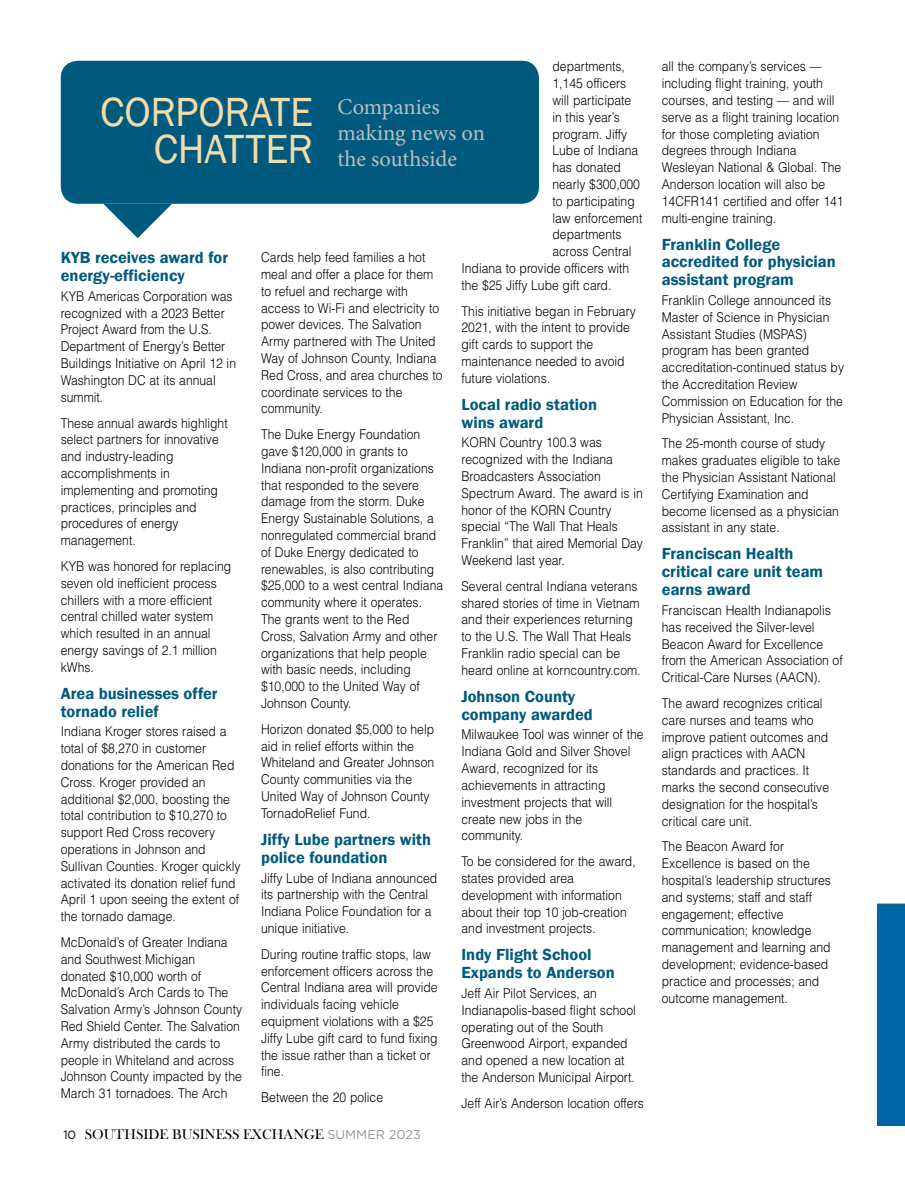
<style>
.page{position:relative;width:905px;height:1202px;background:#fff}
.page>*{position:absolute;margin:0;border:0;box-sizing:border-box;transform-origin:0 0}
.t1{font:41.85px "Franklin Gothic";color:#f3dcaa}
.t2{font:22.5px/25.8px "Minion Pro";color:#bcbec0}
.t3{font:600 16.5px/17.9px "Franklin Gothic";color:#005a7d}
.t4{font:14.25px "Bask Old Face";color:#000}
.t5{font:300 13.5px/16.8px "Helvetica";color:#000;scale:.9 1}
.s1{font-family:"Gotham";font-size:12px}
.s2{font-family:"Gotham";font-size:12.75px;color:#939598}
</style>
<div class="page">
<div style="left:878px;top:903px;width:26px;height:222px;background:#0265a8"></div>
<div style="left:61px;top:61px;width:478px;height:143px;background:#005a7d;border-radius:17px"></div>
<svg style="left:103px;top:204px;width:69px;height:34px"></svg>
<p class="t5" style="left:552px;top:58px;width:82px">departments,</p>
<p class="t5" style="left:552px;top:75px;width:83px">1,145 officers</p>
<p class="t5" style="left:552px;top:91px;width:89px">will participate</p>
<p class="t5" style="left:552px;top:108px;width:76px">in this year’s</p>
<p class="t5" style="left:552px;top:125px;width:85px">program. Jiffy</p>
<p class="t5" style="left:552px;top:142px;width:97px">Lube of Indiana</p>
<p class="t5" style="left:552px;top:159px;width:78px">has donated</p>
<p class="t5" style="left:552px;top:175px;width:99px">nearly $300,000</p>
<p class="t5" style="left:552px;top:192px;width:93px">to participating</p>
<p class="t5" style="left:552px;top:209px;width:101px">law enforcement</p>
<p class="t5" style="left:552px;top:226px;width:78px">departments</p>
<p class="t5" style="left:552px;top:242px;width:89px">across Central</p>
<p class="t5" style="left:461px;top:259px;width:188px">Indiana to provide officers with</p>
<p class="t5" style="left:461px;top:276px;width:168px">the $25 Jiffy Lube gift card.</p>
<p class="t5" style="left:461px;top:302px;width:195px">This initiative began in February<br>2021, with the intent to provide gift cards to support the maintenance needed to avoid future violations.</p>
<p class="t3" style="left:461px;top:395px;width:137px">Local radio station wins award</p>
<p class="t5" style="left:461px;top:434px;width:203px">KORN Country 100.3 was recognized with the Indiana<br>Broadcasters Association<br>Spectrum Award. The award is in honor of the KORN Country special “The Wall That Heals<br>Franklin” that aired Memorial Day<br>Weekend last year.</p>
<p class="t5" style="left:461px;top:577px;width:200px">Several central Indiana veterans shared stories of time in Vietnam and their experiences returning to the U.S. The Wall That Heals<br>Franklin radio special can be heard online at korncountry.com.</p>
<p class="t3" style="left:461px;top:687px;width:133px">Johnson County company awarded</p>
<p class="t5" style="left:461px;top:726px;width:204px">Milwaukee Tool was winner of the<br>Indiana Gold and Silver Shovel<br>Award, recognized for its achievements in attracting investment projects that will create new jobs in the community.</p>
<p class="t5" style="left:461px;top:852px;width:195px">To be considered for the award, states provided area development with information about their top 10 job-creation and investment projects.</p>
<p class="t3" style="left:461px;top:946px;width:155px">Indy Flight School<br>Expands to Anderson</p>
<p class="t5" style="left:461px;top:984px;width:195px">Jeff Air Pilot Services, an<br>Indianapolis-based flight school operating out of the South<br>Greenwood Airport, expanded and opened a new location at the Anderson Municipal Airport.</p>
<p class="t5" style="left:461px;top:1094px;width:204px">Jeff Air’s Anderson location offers</p>
<h1 class="t1" style="left:100px;top:86px;width:49px">CORPORAT</h1>
<h1 class="t1" style="left:290px;top:86px;width:24px">E</h1>
<h1 class="t1" style="left:154px;top:123px;width:23px">CHATT</h1>
<h1 class="t1" style="left:265px;top:123px;width:37px">ER</h1>
<h2 class="t2" style="left:337px;top:94px;width:149px">Companies making news on the southside</h2>
<p class="t3" style="left:61px;top:249px;width:169px">KYB receives award for energy-efficiency</p>
<p class="t5" style="left:61px;top:287px;width:196px">KYB Americas Corporation was recognized with a 2023 Better<br>Project Award from the U.S.<br>Department of Energy’s Better<br>Buildings Initiative on April 12 in<br>Washington DC at its annual summit.</p>
<p class="t5" style="left:61px;top:414px;width:187px">These annual awards highlight select partners for innovative and industry-leading accomplishments in implementing and promoting practices, principles and procedures of energy management.</p>
<p class="t5" style="left:61px;top:557px;width:191px">KYB was honored for replacing seven old inefficient process chillers with a more efficient central chilled water system which resulted in an annual energy savings of 2.1 million kWhs.</p>
<p class="t3" style="left:61px;top:684px;width:158px">Area businesses offer tornado relief</p>
<p class="t5" style="left:61px;top:722px;width:201px">Indiana Kroger stores raised a total of $8,270 in customer donations for the American Red<br>Cross. Kroger provided an additional $2,000, boosting the total contribution to $10,270 to support Red Cross recovery operations in Johnson and<br>Sullivan Counties. Kroger quickly activated its donation relief fund<br>April 1 upon seeing the extent of the tornado damage.</p>
<p class="t5" style="left:61px;top:933px;width:203px">McDonald’s of Greater Indiana and Southwest Michigan donated $10,000 worth of<br>McDonald’s Arch Cards to The<br>Salvation Army’s Johnson County<br>Red Shield Center. The Salvation<br>Army distributed the cards to people in Whiteland and across<br>Johnson County impacted by the<br>March 31 tornadoes. The Arch</p>
<p class="t5" style="left:261px;top:249px;width:203px">Cards help feed families a hot meal and offer a place for them to refuel and recharge with access to Wi-Fi and electricity to power devices. The Salvation<br>Army partnered with The United<br>Way of Johnson County, Indiana<br>Red Cross, and area churches to coordinate services to the community.</p>
<p class="t5" style="left:261px;top:425px;width:204px">The Duke Energy Foundation gave $120,000 in grants to<br>Indiana non-profit organizations that responded to the severe damage from the storm. Duke<br>Energy Sustainable Solutions, a nonregulated commercial brand of Duke Energy dedicated to renewables, is also contributing $25,000 to a west central Indiana community where it operates.<br>The grants went to the Red<br>Cross, Salvation Army and other organizations that help people with basic needs, including $10,000 to the United Way of<br>Johnson County.</p>
<p class="t5" style="left:261px;top:720px;width:194px">Horizon donated $5,000 to help aid in relief efforts within the<br>Whiteland and Greater Johnson<br>County communities via the<br>United Way of Johnson County<br>TornadoRelief Fund.</p>
<p class="t3" style="left:261px;top:830px;width:171px">Jiffy Lube partners with police foundation</p>
<p class="t5" style="left:261px;top:869px;width:197px">Jiffy Lube of Indiana announced its partnership with the Central<br>Indiana Police Foundation for a unique initiative.</p>
<p class="t5" style="left:261px;top:945px;width:198px">During routine traffic stops, law enforcement officers across the<br>Central Indiana area will provide individuals facing vehicle equipment violations with a $25<br>Jiffy Lube gift card to fund fixing the issue rather than a ticket or fine.</p>
<p class="t5" style="left:261px;top:1088px;width:137px">Between the 20 police</p>
<p class="t4" style="left:63px;top:1126px;width:359px"><span class="s1">10</span> SOUTHSIDE BUSINESS EXCHANGE <span class="s2">SUMMER 2023</span></p>
<p class="t5" style="left:661px;top:58px;width:203px">all the company’s services — including flight training, youth courses, and testing — and will serve as a flight training location for those completing aviation degrees through Indiana<br>Wesleyan National &amp; Global. The<br>Anderson location will also be<br>14CFR141 certified and offer 141 multi-engine training.</p>
<p class="t3" style="left:662px;top:235px;width:175px">Franklin College accredited for physician assistant program</p>
<p class="t5" style="left:662px;top:291px;width:204px">Franklin College announced its<br>Master of Science in Physician<br>Assistant Studies (MSPAS) program has been granted accreditation-continued status by the Accreditation Review<br>Commission on Education for the<br>Physician Assistant, Inc.</p>
<p class="t5" style="left:662px;top:435px;width:200px">The 25-month course of study makes graduates eligible to take the Physician Assistant National<br>Certifying Examination and become licensed as a physician assistant in any state.</p>
<p class="t3" style="left:662px;top:545px;width:163px">Franciscan Health critical care unit team earns award</p>
<p class="t5" style="left:662px;top:601px;width:202px">Franciscan Health Indianapolis has received the Silver-level<br>Beacon Award for Excellence from the American Association of<br>Critical-Care Nurses (AACN).</p>
<p class="t5" style="left:662px;top:694px;width:187px">The award recognizes critical care nurses and teams who improve patient outcomes and align practices with AACN standards and practices. It marks the second consecutive designation for the hospital’s critical care unit.</p>
<p class="t5" style="left:662px;top:837px;width:189px">The Beacon Award for<br>Excellence is based on the hospital’s leadership structures and systems; staff and staff engagement; effective communication; knowledge management and learning and development; evidence-based practice and processes; and outcome management.</p>
</div>
